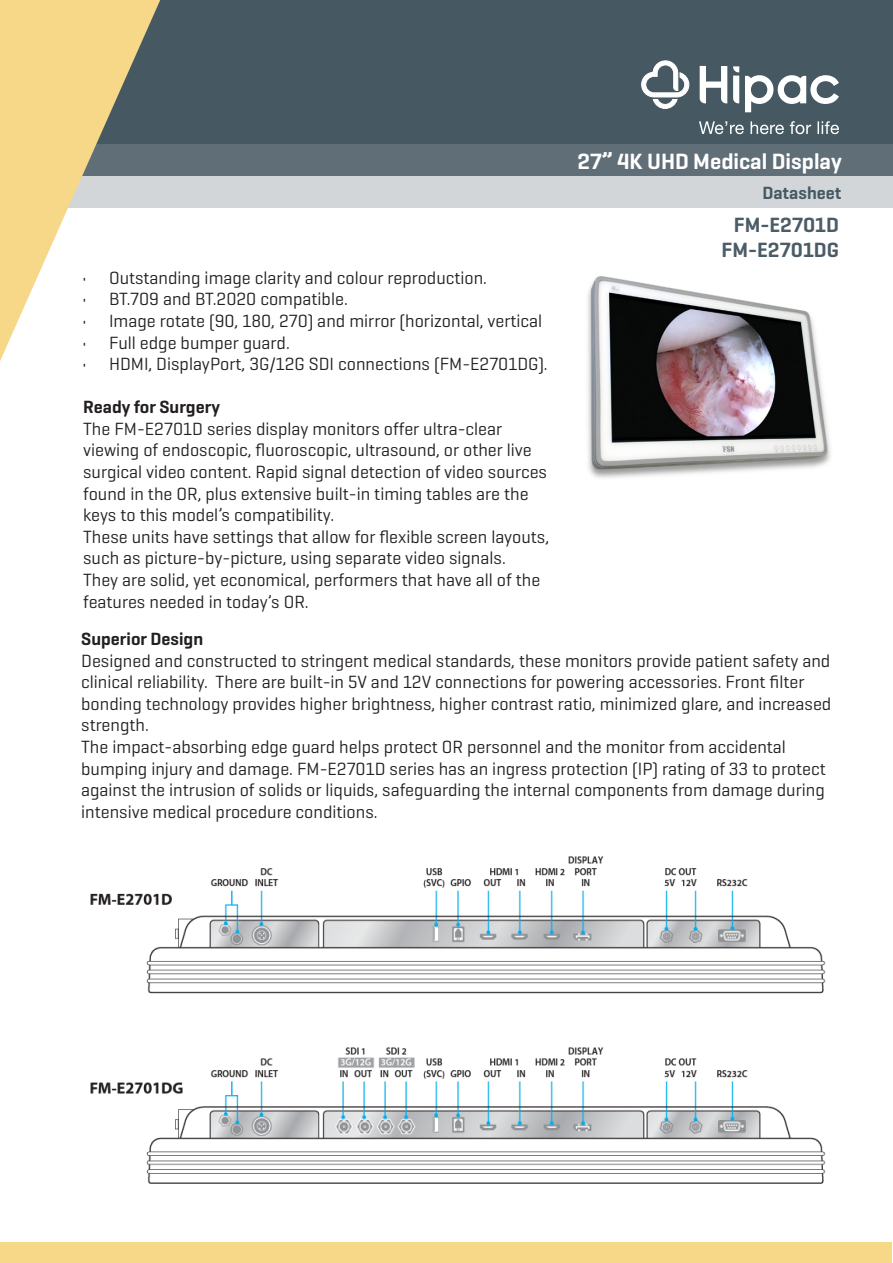
<style>
.page{position:relative;width:893px;height:1263px;background:#fff}
.page>*{position:absolute;margin:0;border:0;box-sizing:border-box;transform-origin:0 0}
.t1{font:600 22.5px "Geogrotesque";color:#fff}
.t2{font:600 21px "Geogrotesque";color:#4c5c66}
.t3{font:18px/21.6px "Geogrotesque";color:#231f20}
.t4{font:600 18px "Geogrotesque";color:#231f20}
.t5{font:600 18px "Geogrotesque";color:#465962}
</style>
<div class="page">
<div style="left:0;top:0;width:893px;height:145px;background:#465962"></div>
<div style="left:0;top:145px;width:893px;height:31px;background:#606e77"></div>
<div style="left:0;top:176px;width:893px;height:32px;background:#d2d6d9"></div>
<svg style="left:0;top:0;width:163px;height:361px;fill:#f7d889"></svg>
<svg style="left:641px;top:60px;width:49px;height:49px"></svg>
<svg style="left:699px;top:121px;width:140px;height:13px"></svg>
<svg style="left:745px;top:75px;width:94px;height:37px"></svg>
<svg style="left:733px;top:66px;width:6px;height:37px"></svg>
<svg style="left:700px;top:66px;width:27px;height:37px"></svg>
<div style="left:0;top:1242px;width:892px;height:21px;background:#f7d889"></div>
<img style="left:90px;top:856px;width:736px;height:328px">
<img style="left:587px;top:276px;width:244px;height:202px">
<p class="t1" style="left:577px;top:148px;width:266px">27” 4K UHD Medical Display</p>
<p class="t5" style="left:762px;top:182px;width:81px">Datasheet</p>
<p class="t2" style="left:734px;top:211px;width:107px">FM-E2701D</p>
<p class="t2" style="left:721px;top:237px;width:119px">FM-E2701DG</p>
<p class="t3" style="left:82px;top:266px;width:406px">• Outstanding image clarity and colour reproduction.</p>
<p class="t3" style="left:82px;top:288px;width:267px">• BT.709 and BT.2020 compatible.</p>
<p class="t3" style="left:82px;top:309px;width:462px">• Image rotate (90, 180, 270) and mirror (horizontal, vertical</p>
<p class="t3" style="left:82px;top:331px;width:209px">• Full edge bumper guard.</p>
<p class="t3" style="left:82px;top:353px;width:467px">• HDMI, DisplayPort, 3G/12G SDI connections (FM-E2701DG).</p>
<p class="t4" style="left:83px;top:396px;width:138px">Ready for Surgery</p>
<p class="t3" style="left:83px;top:417px;width:465px">The FM-E2701D series display monitors offer ultra-clear viewing of endoscopic, fluoroscopic, ultrasound, or other live surgical video content. Rapid signal detection of video sources found in the OR, plus extensive built-in timing tables are the keys to this model’s compatibility.</p>
<p class="t3" style="left:83px;top:525px;width:467px">These units have settings that allow for flexible screen layouts, such as picture-by-picture, using separate video signals.<br>They are solid, yet economical, performers that have all of the features needed in today’s OR.</p>
<p class="t4" style="left:81px;top:628px;width:124px">Superior Design</p>
<p class="t3" style="left:81px;top:649px;width:752px">Designed and constructed to stringent medical standards, these monitors provide patient safety and clinical reliability. There are built-in 5V and 12V connections for powering accessories. Front filter bonding technology provides higher brightness, higher contrast ratio, minimized glare, and increased strength.</p>
<p class="t3" style="left:81px;top:735px;width:746px">The impact-absorbing edge guard helps protect OR personnel and the monitor from accidental bumping injury and damage. FM-E2701D series has an ingress protection (IP) rating of 33 to protect against the intrusion of solids or liquids, safeguarding the internal components from damage during intensive medical procedure conditions.</p>
</div>
